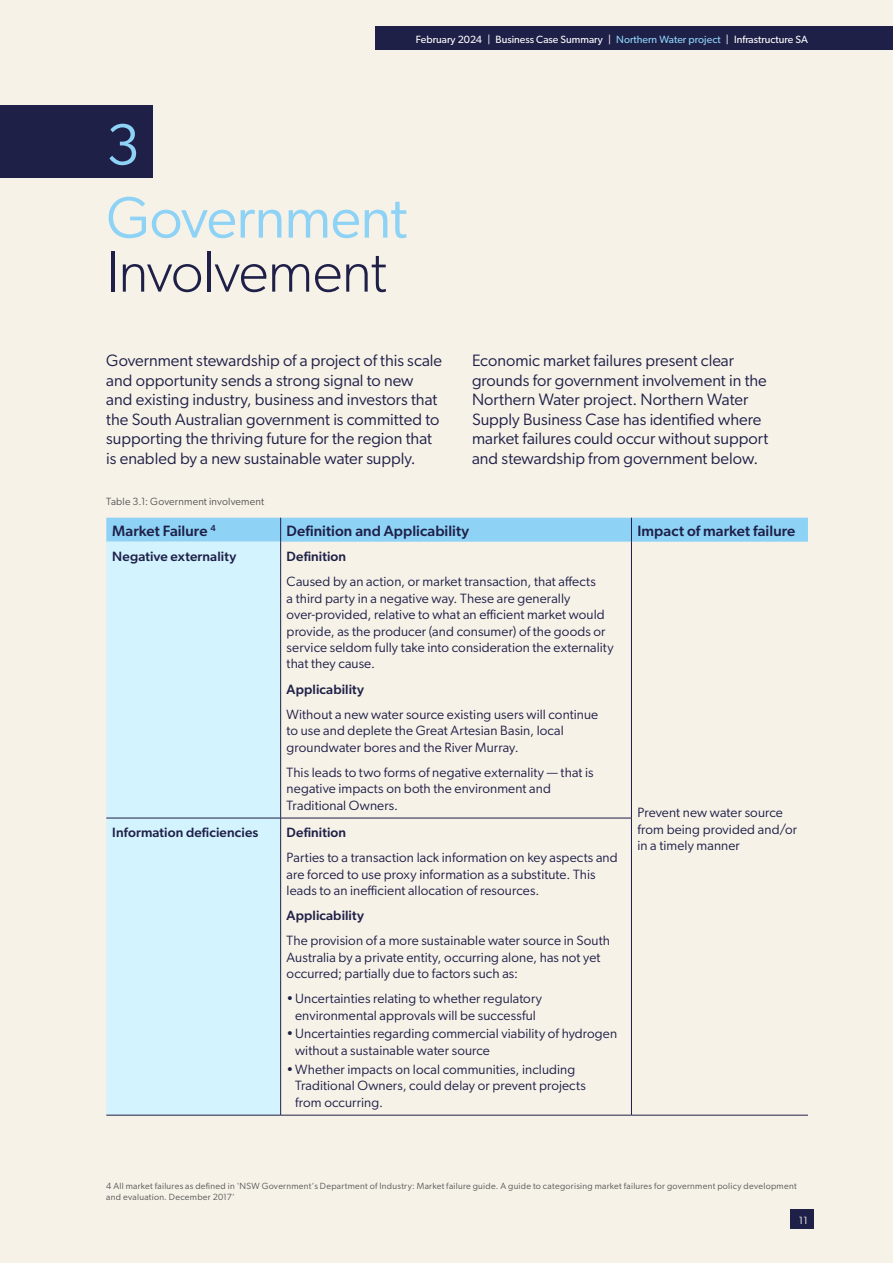
<style>
.page{position:relative;width:893px;height:1263px;background:#f7f2e8}
.page>*{position:absolute;margin:0;border:0;box-sizing:border-box;transform-origin:0 0}
.t1{font:58.5px "Gibson";letter-spacing:-.01em;color:#8ed3f6}
.t2{font:300 58.5px "Gibson";letter-spacing:-.015em;color:#1f2048}
.t3{font:16.5px/19.5px "Gibson";color:#1f2048}
.t4{font:500 15px "Gibson";letter-spacing:.005em;color:#1f2048}
.t5{font:13.5px/16.5px "Gibson";letter-spacing:.01em;color:#1f2048}
.t6{font:500 13.5px "Gibson";letter-spacing:.01em;color:#1f2048}
.t7{font:10.5px "Gibson";color:#fff}
.t8{font:10.5px "Gibson";letter-spacing:.015em;color:#575756}
.t9{font:10.5px "Gibson";color:#fff}
.t10{font:9px/10.5px "Gibson";letter-spacing:.03em;color:#575756}
.s1{color:#8ed3f6}
</style>
<div class="page">
<div style="left:375px;top:27px;width:518px;height:23px;background:#1f2048"></div>
<div style="left:790px;top:1210px;width:23px;height:19px;background:#1f2048"></div>
<div style="left:106px;top:542px;width:174px;height:573px;background:#d3f3ff"></div>
<hr style="left:106px;top:818px;width:175px;height:1px;background:#1f2048">
<hr style="left:281px;top:818px;width:351px;height:1px;background:#1f2048">
<hr style="left:106px;top:1115px;width:175px;height:1px;background:#1f2048">
<hr style="left:281px;top:1115px;width:350px;height:1px;background:#1f2048">
<hr style="left:631px;top:1115px;width:177px;height:1px;background:#1f2048">
<div style="left:106px;top:518px;width:702px;height:24px;background:#8ed3f6"></div>
<hr style="left:280px;top:542px;width:1px;height:276px;background:#1f2048">
<hr style="left:631px;top:542px;width:1px;height:276px;background:#1f2048">
<hr style="left:280px;top:818px;width:1px;height:297px;background:#1f2048">
<hr style="left:631px;top:818px;width:1px;height:297px;background:#1f2048">
<div style="left:0;top:105px;width:153px;height:72px;background:#1f2048"></div>
<p class="t7" style="left:416px;top:33px;width:393px">February 2024 | Business Case Summary | <span class="s1">Northern Water project</span> | Infrastructure SA</p>
<h1 class="t1" style="left:106px;top:109px;width:35px">3</h1>
<h1 class="t1" style="left:106px;top:182px;width:303px">Government</h1>
<h1 class="t2" style="left:106px;top:236px;width:282px">Involvement</h1>
<p class="t3" style="left:106px;top:350px;width:337px">Government stewardship of a project of this scale and opportunity sends a strong signal to new and existing industry, business and investors that the South Australian government is committed to supporting the thriving future for the region that is enabled by a new sustainable water supply.</p>
<p class="t3" style="left:472px;top:350px;width:298px">Economic market failures present clear grounds for government involvement in the Northern Water project. Northern Water Supply Business Case has identified where market failures could occur without support and stewardship from government below.</p>
<p class="t8" style="left:106px;top:495px;width:159px">Table 3.1: Government involvement</p>
<p class="t4" style="left:112px;top:521px;width:105px">Market Failure <sup>4</sup></p>
<p class="t4" style="left:287px;top:521px;width:184px">Definition and Applicability</p>
<p class="t4" style="left:637px;top:521px;width:159px">Impact of market failure</p>
<p class="t6" style="left:112px;top:548px;width:125px">Negative externality</p>
<p class="t6" style="left:287px;top:548px;width:61px">Definition</p>
<p class="t5" style="left:287px;top:573px;width:328px">Caused by an action, or market transaction, that affects<br>a third party in a negative way. These are generally over-provided, relative to what an efficient market would provide, as the producer (and consumer) of the goods or service seldom fully take into consideration the externality that they cause.</p>
<p class="t6" style="left:287px;top:681px;width:79px">Applicability</p>
<p class="t5" style="left:287px;top:705px;width:313px">Without a new water source existing users will continue to use and deplete the Great Artesian Basin, local groundwater bores and the River Murray.</p>
<p class="t5" style="left:287px;top:763px;width:308px">This leads to two forms of negative externality — that is negative impacts on both the environment and<br>Traditional Owners.</p>
<p class="t5" style="left:637px;top:804px;width:161px">Prevent new water source from being provided and/or in a timely manner</p>
<p class="t6" style="left:112px;top:824px;width:148px">Information deficiencies</p>
<p class="t6" style="left:287px;top:824px;width:61px">Definition</p>
<p class="t5" style="left:287px;top:849px;width:333px">Parties to a transaction lack information on key aspects and are forced to use proxy information as a substitute. This leads to an inefficient allocation of resources.</p>
<p class="t6" style="left:287px;top:907px;width:79px">Applicability</p>
<p class="t5" style="left:287px;top:932px;width:325px">The provision of a more sustainable water source in South<br>Australia by a private entity, occurring alone, has not yet occurred; partially due to factors such as:</p>
<p class="t5" style="left:287px;top:990px;width:257px;text-align:center">•Uncertainties relating to whether regulatory environmental approvals will be successful</p>
<p class="t5" style="left:295px;top:1025px;width:324px;text-indent:-9px">•Uncertainties regarding commercial viability of hydrogen without a sustainable water source</p>
<p class="t5" style="left:295px;top:1060px;width:292px;text-indent:-9px">•Whether impacts on local communities, including<br>Traditional Owners, could delay or prevent projects from occurring.</p>
<p class="t10" style="left:106px;top:1181px;width:692px">4 All market failures as defined in 'NSW Government’s Department of Industry: Market failure guide. A guide to categorising market failures for government policy development and evaluation. December 2017’</p>
<p class="t9" style="left:799px;top:1213px;width:10px">11</p>
</div>
